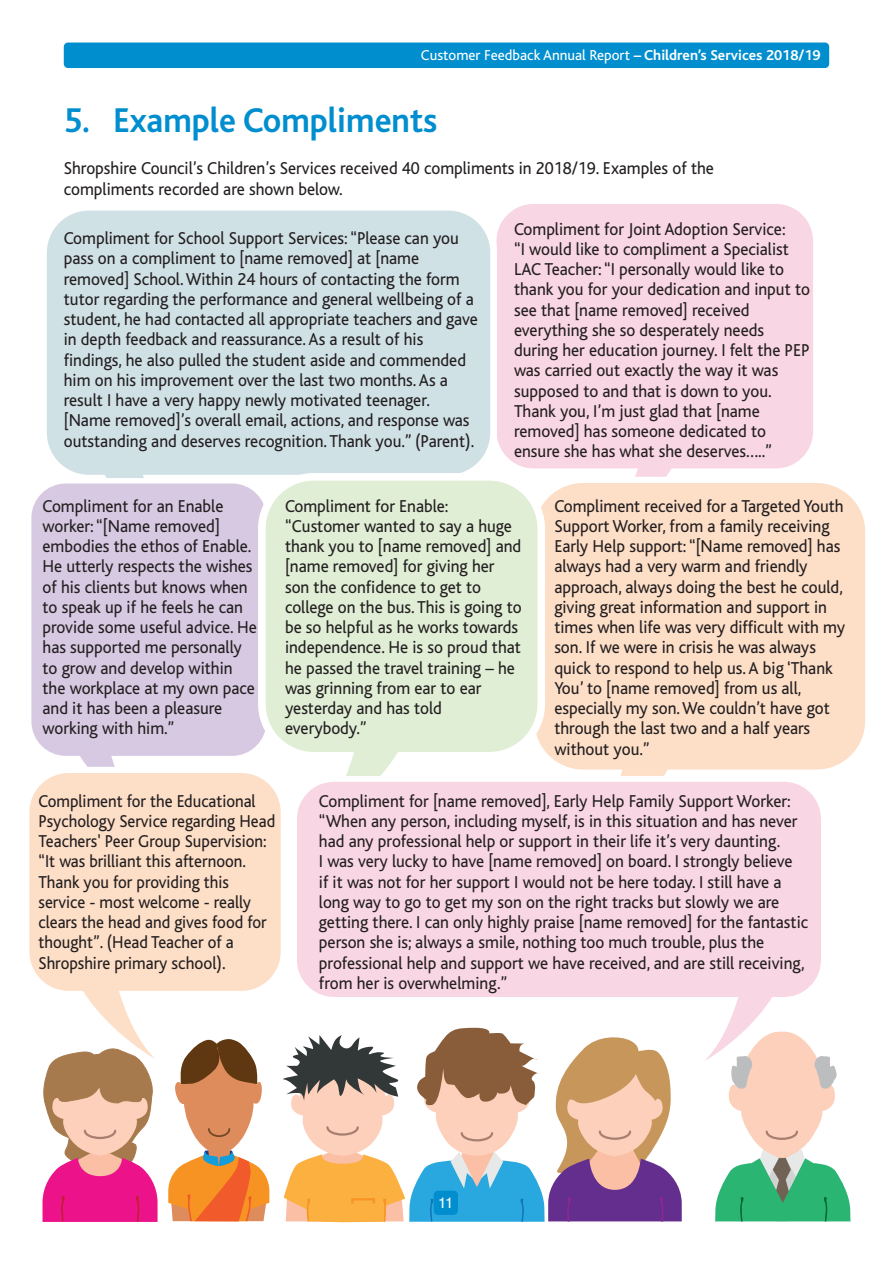
<style>
.page{position:relative;width:893px;height:1263px;background:#fff}
.page>*{position:absolute;margin:0;border:0;box-sizing:border-box;transform-origin:0 0}
.t1{font:700 36px "Bliss";color:#008ecf;scale:.95 1}
.t2{font:18px/20.2px "Bliss";color:#231f20;scale:.95 1}
.t3{font:18px/20.2px "Bliss";color:#231f20;scale:.93 1}
.t4{font:15px "Bliss";color:#fff}
.t5{font:15px "Helvetica";color:#fff}
.s1{font-weight:700}
</style>
<div class="page">
<div style="left:500px;top:204px;width:313px;height:270px;background:#f9d6e3"></div>
<div style="left:549px;top:474px;width:317px;height:299px;background:#fddec7"></div>
<div style="left:47px;top:210px;width:453px;height:265px;background:#d0e1e6"></div>
<div style="left:31px;top:475px;width:223px;height:289px;background:#d7c9e2"></div>
<svg style="left:254px;top:469px;width:295px;height:304px;background:#e4efdb"></svg>
<svg style="left:29px;top:764px;width:261px;height:283px"></svg>
<svg style="left:288px;top:773px;width:533px;height:288px"></svg>
<svg style="left:715px;top:1030px;width:136px;height:193px"></svg>
<svg style="left:278px;top:1028px;width:404px;height:195px"></svg>
<svg style="left:168px;top:1038px;width:101px;height:184px"></svg>
<svg style="left:42px;top:1047px;width:116px;height:175px"></svg>
<div style="left:64px;top:43px;width:765px;height:25px;background:#008ecf;border-radius:4px"></div>
<div style="left:434px;top:1191px;width:24px;height:24px;background:#008ecf;border-radius:4px"></div>
<p class="t4" style="left:421px;top:50px;width:401px">Customer Feedback Annual Report <span class="s1">– Children’s Services 2018/19</span></p>
<h1 class="t1" style="left:64px;top:106px;width:395px">5. Example Compliments</h1>
<p class="t2" style="left:64px;top:159px;width:686px;line-height:21px">Shropshire Council’s Children’s Services received 40 compliments in 2018/19. Examples of the compliments recorded are shown below.</p>
<p class="t2" style="left:64px;top:230px;width:437px">Compliment for School Support Services:“Please can you pass on a compliment to [name removed] at [name removed] School.Within 24 hours of contacting the form tutor regarding the performance and general wellbeing of a student, he had contacted all appropriate teachers and gave in depth feedback and reassurance.As a result of his findings, he also pulled the student aside and commended him on his improvement over the last two months.As a result I have a very happy newly motivated teenager. [Name removed]’s overall email, actions, and response was outstanding and deserves recognition. Thank you.” (Parent).</p>
<p class="t2" style="left:514px;top:221px;width:313px">Compliment for Joint Adoption Service:<br>“I would like to compliment a Specialist LAC Teacher:“I personally would like to thank you for your dedication and input to see that [name removed] received everything she so desperately needs during her education journey. I felt the PEP was carried out exactly the way it was supposed to and that is down to you.<br>Thank you, I’m just glad that [name removed] has someone dedicated to ensure she has what she deserves…..”</p>
<p class="t2" style="left:43px;top:498px;width:227px">Compliment for an Enable worker:“[Name removed] embodies the ethos of Enable.<br>He utterly respects the wishes of his clients but knows when to speak up if he feels he can provide some useful advice. He has supported me personally to grow and develop within the workplace at my own pace and it has been a pleasure working with him.”</p>
<p class="t2" style="left:285px;top:498px;width:251px">Compliment for Enable: “Customer wanted to say a huge thank you to [name removed] and [name removed] for giving her son the confidence to get to college on the bus. This is going to be so helpful as he works towards independence. He is so proud that he passed the travel training – he was grinning from ear to ear yesterday and has told everybody.”</p>
<p class="t2" style="left:554px;top:498px;width:308px">Compliment received for a Targeted Youth Support Worker, from a family receiving Early Help support:“[Name removed] has always had a very warm and friendly approach, always doing the best he could, giving great information and support in times when life was very difficult with my son. If we were in crisis he was always quick to respond to help us.A big ‘Thank You’ to [name removed] from us all, especially my son.We couldn’t have got through the last two and a half years without you.”</p>
<p class="t3" style="left:39px;top:793px;width:256px">Compliment for the Educational<br>Psychology Service regarding Head<br>Teachers' Peer Group Supervision: “It was brilliant this afternoon.<br>Thank you for providing this service - most welcome - really clears the head and gives food for thought”. (Head Teacher of a<br>Shropshire primary school).</p>
<p class="t2" style="left:319px;top:793px;width:516px">Compliment for [name removed], Early Help Family Support Worker: “When any person, including myself, is in this situation and has never had any professional help or support in their life it’s very daunting.<br>I was very lucky to have [name removed] on board. I strongly believe<br>if it was not for her support I would not be here today. I still have a long way to go to get my son on the right tracks but slowly we are getting there. I can only highly praise [name removed] for the fantastic person she is; always a smile, nothing too much trouble, plus the professional help and support we have received, and are still receiving, from her is overwhelming.”</p>
<p class="t5" style="left:438px;top:1194px;width:17px">11</p>
</div>
